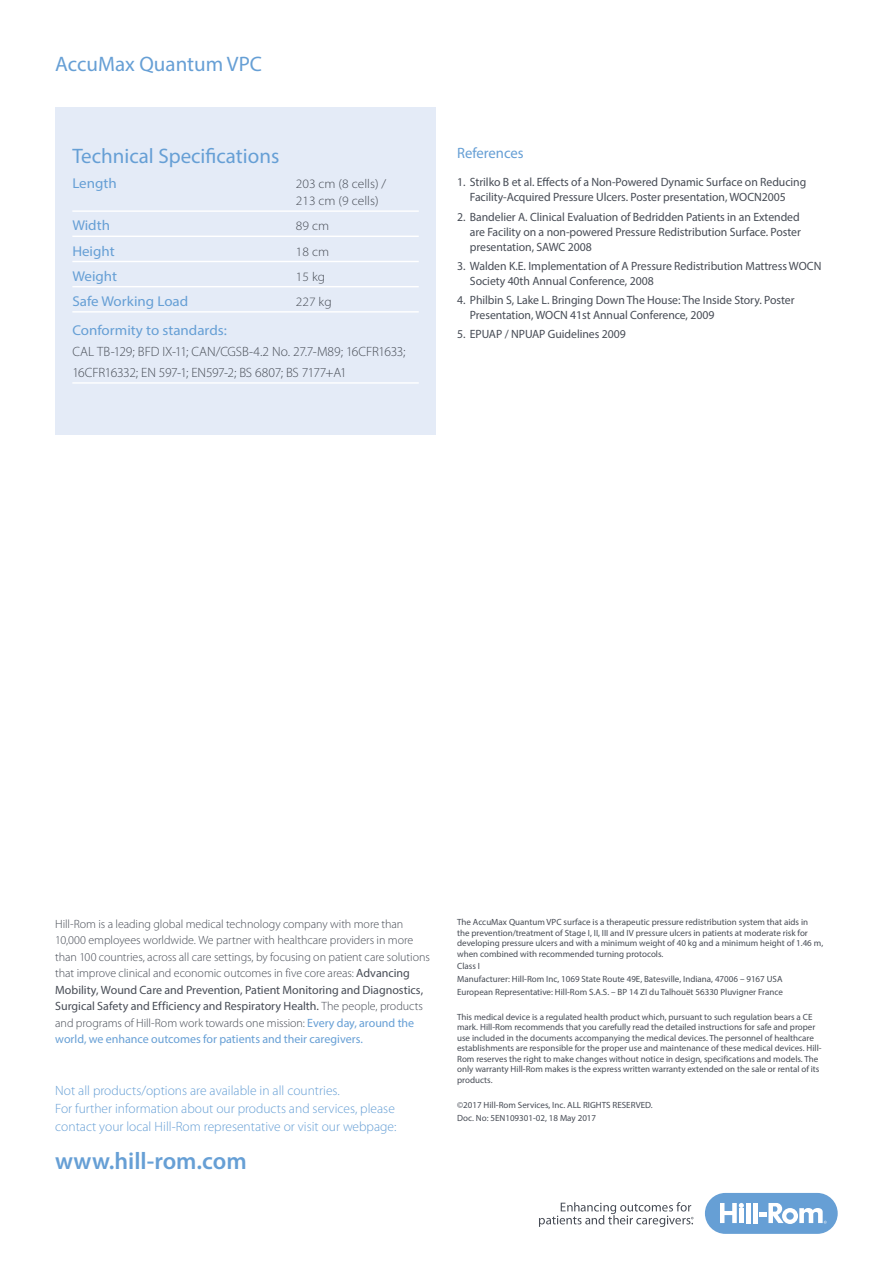
<style>
.page{position:relative;width:893px;height:1263px;background:#fff}
.page>*{position:absolute;margin:0;border:0;box-sizing:border-box;transform-origin:0 0}
.t1{font:600 24px "Myriad Pro";color:#669fd5}
.t2{font:21px "Myriad Pro";color:#669fd5}
.t3{font:15px "Myriad Pro";color:#669fd5}
.t4{font:14.25px "Myriad Pro";color:#669fd5;scale:1.05 1}
.t5{font:300 13.5px/18px "Myriad Pro";color:#669fd5}
.t6{font:300 13.5px/21px "Myriad Pro";letter-spacing:-.015em;color:#474c55}
.t7{font:300 12.9px/17.1px "Myriad Pro";color:#474c55;scale:1.05 1}
.t8{font:300 12px/16.5px "Myriad Pro";letter-spacing:-.005em;color:#474c55}
.t9{font:12px/15px "Myriad Pro";letter-spacing:-.005em;color:#474c55}
.t10{font:9px/10.5px "Myriad Pro";color:#474c55}
.s1{font-weight:400}
.s2{font-weight:400;color:#669fd5}
</style>
<div class="page">
<div style="left:705px;top:1193px;width:133px;height:41px;background:#669fd5;border-radius:20px"></div>
<hr style="left:746px;top:1203px;width:4px;height:20px;background:#fff">
<hr style="left:753px;top:1203px;width:4px;height:20px;background:#fff">
<svg style="left:720px;top:1203px;width:24px;height:20px"></svg>
<svg style="left:759px;top:1203px;width:68px;height:21px"></svg>
<svg style="left:539px;top:1202px;width:154px;height:25px"></svg>
<div style="left:55px;top:107px;width:381px;height:327px;background:#e4ebf7"></div>
<hr style="left:72px;top:210px;width:347px;height:2px;background:#fff">
<hr style="left:72px;top:236px;width:347px;height:1px;background:#fff">
<hr style="left:72px;top:261px;width:347px;height:1px;background:#fff">
<hr style="left:72px;top:286px;width:347px;height:1px;background:#fff">
<hr style="left:72px;top:311px;width:347px;height:2px;background:#fff">
<hr style="left:72px;top:382px;width:347px;height:2px;background:#fff">
<h2 class="t2" style="left:55px;top:51px;width:208px">AccuMax Quantum VPC</h2>
<h2 class="t2" style="left:72px;top:143px;width:208px">Technical Specifications</h2>
<h3 class="t4" style="left:72px;top:175px;width:44px">Length</h3>
<h3 class="t7" style="left:296px;top:176px;width:88px">203 cm (8 cells) /<br>213 cm (9 cells)</h3>
<h3 class="t4" style="left:72px;top:217px;width:37px">Width</h3>
<h3 class="t7" style="left:296px;top:218px;width:33px">89 cm</h3>
<h3 class="t4" style="left:72px;top:242px;width:42px">Height</h3>
<h3 class="t7" style="left:296px;top:243px;width:33px">18 cm</h3>
<h3 class="t4" style="left:72px;top:267px;width:44px">Weight</h3>
<h3 class="t7" style="left:296px;top:268px;width:29px">15 kg</h3>
<h3 class="t4" style="left:72px;top:292px;width:112px">Safe Working Load</h3>
<h3 class="t7" style="left:296px;top:293px;width:36px">227 kg</h3>
<h3 class="t4" style="left:72px;top:321px;width:149px">Conformity to standards:</h3>
<h3 class="t6" style="left:72px;top:341px;width:335px">CAL TB-129; BFD IX-11; CAN/CGSB-4.2 No. 27.7-M89; 16CFR1633;<br>16CFR16332; EN 597-1; EN597-2; BS 6807; BS 7177+A1</h3>
<h3 class="t3" style="left:457px;top:144px;width:68px">References</h3>
<h3 class="t9" style="left:470px;top:175px;width:338px;text-indent:-13px">1. Strilko B et al. Effects of a Non-Powered Dynamic Surface on Reducing<br>Facility-Acquired Pressure Ulcers. Poster presentation, WOCN2005</h3>
<h3 class="t9" style="left:470px;top:209px;width:333px;text-align:justify;text-indent:-13px">2. Bandelier A. Clinical Evaluation of Bedridden Patients in an Extended are Facility on a non-powered Pressure Redistribution Surface. Poster presentation, SAWC 2008</h3>
<h3 class="t9" style="left:470px;top:258px;width:353px;text-indent:-13px">3. Walden K.E. Implementation of A Pressure Redistribution Mattress WOCN<br>Society 40th Annual Conference, 2008</h3>
<h3 class="t9" style="left:470px;top:292px;width:326px;text-indent:-13px">4. Philbin S, Lake L. Bringing Down The House: The Inside Story. Poster<br>Presentation, WOCN 41st Annual Conference, 2009</h3>
<h3 class="t9" style="left:457px;top:327px;width:170px">5. EPUAP / NPUAP Guidelines 2009</h3>
<p class="t8" style="left:55px;top:915px;width:376px">Hill-Rom is a leading global medical technology company with more than 10,000 employees worldwide. We partner with healthcare providers in more than 100 countries, across all care settings, by focusing on patient care solutions that improve clinical and economic outcomes in five core areas: <span class="s1">Advancing Mobility, Wound Care and Prevention, Patient Monitoring and Diagnostics, Surgical Safety and Efficiency and Respiratory Health.</span> The people, products and programs of Hill-Rom work towards one mission: <span class="s2">Every day, around the world, we enhance outcomes for patients and their caregivers.</span></p>
<h3 class="t5" style="left:55px;top:1082px;width:343px">Not all products/options are available in all countries.<br>For further information about our products and services, please contact your local Hill‑Rom representative or visit our webpage:</h3>
<h1 class="t1" style="left:55px;top:1145px;width:193px">www.hill‑rom.com</h1>
<p class="t10" style="left:457px;top:917px;width:368px">The AccuMax Quantum VPC surface is a therapeutic pressure redistribution system that aids in<br>the prevention/treatment of Stage I, II, III and IV pressure ulcers in patients at moderate risk for developing pressure ulcers and with a minimum weight of 40 kg and a minimum height of 1.46 m, when combined with recommended turning protocols.</p>
<p class="t10" style="left:457px;top:960px;width:327px;line-height:12.6px">Class I<br>Manufacturer: Hill-Rom Inc, 1069 State Route 49E, Batesville, Indiana, 47006 – 9167 USA<br>European Representative: Hill-Rom S.A.S. – BP 14 ZI du Talhouët 56330 Pluvigner France</p>
<p class="t10" style="left:457px;top:1011px;width:365px">This medical device is a regulated health product which, pursuant to such regulation bears a CE mark. Hill-Rom recommends that you carefully read the detailed instructions for safe and proper use included in the documents accompanying the medical devices. The personnel of healthcare establishments are responsible for the proper use and maintenance of these medical devices. Hill-Rom reserves the right to make changes without notice in design, specifications and models. The only warranty Hill-Rom makes is the express written warranty extended on the sale or rental of its products.</p>
<p class="t10" style="left:457px;top:1099px;width:197px;line-height:12.6px">©2017 Hill-Rom Services, Inc. ALL RIGHTS RESERVED.<br>Doc. No: 5EN109301-02, 18 May 2017</p>
</div>
